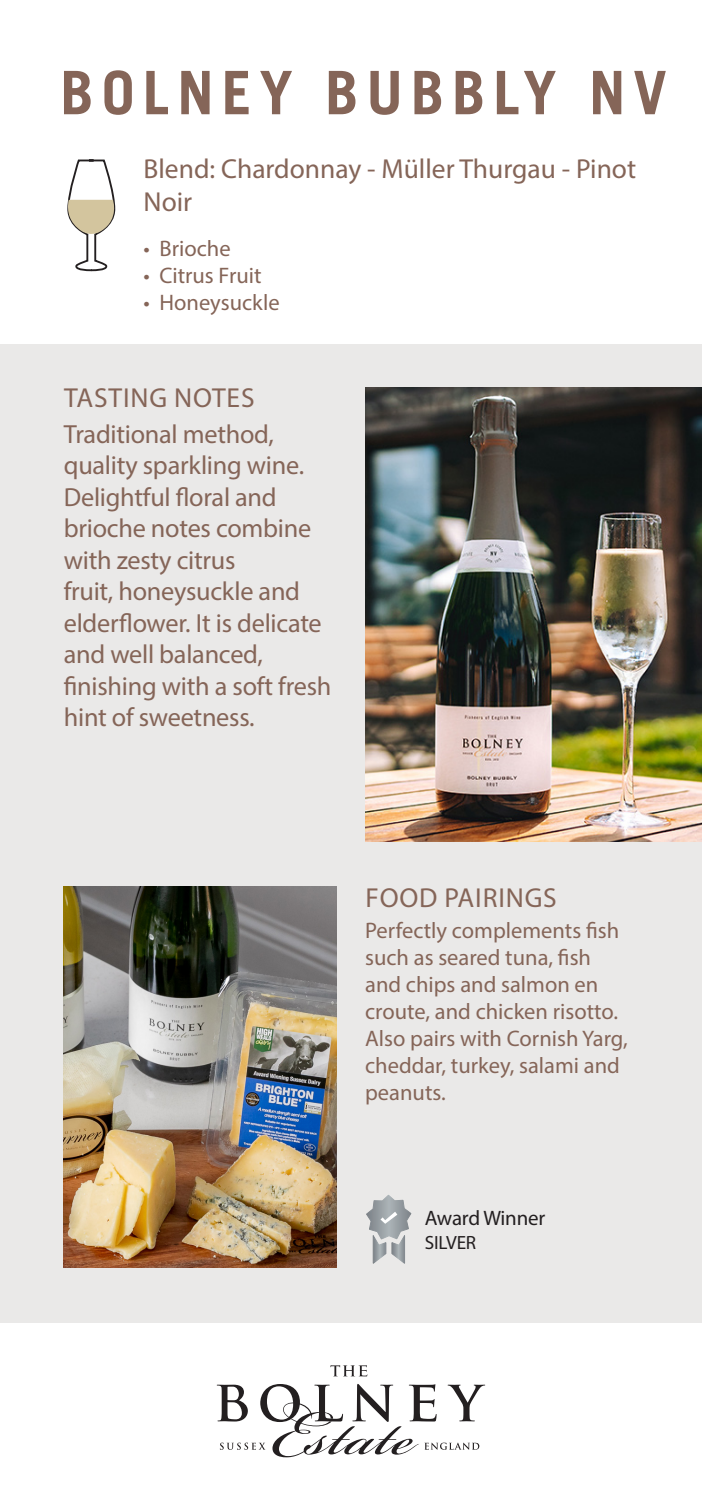
<style>
.page{position:relative;width:702px;height:1489px;background:#fff}
.page>*{position:absolute;margin:0;border:0;box-sizing:border-box;transform-origin:0 0}
.t1{font:700 60px "Trade Gothic LT Pro";letter-spacing:.13em;color:#856558}
.t2{font:27.5px/33px "Myriad Pro";color:#856558}
.t3{font:27.5px "Myriad Pro";letter-spacing:.03em;color:#856558}
.t4{font:26.25px/31.5px "Myriad Pro";letter-spacing:-.01em;color:#856558}
.t5{font:22.5px/27px "Myriad Pro";color:#856558}
.t6{font:21px "Myriad Pro";letter-spacing:-.01em;color:#231f20}
.t7{font:19.25px "Myriad Pro";letter-spacing:-.01em;color:#231f20}
</style>
<div class="page">
<div style="left:0;top:344px;width:702px;height:978px;background:#eae9e8"></div>
<svg style="left:330px;top:1365px;width:37px;height:11px"></svg>
<svg style="left:217px;top:1383px;width:268px;height:74px"></svg>
<svg style="left:67px;top:159px;width:49px;height:113px"></svg>
<img style="left:64px;top:886px;width:273px;height:381px">
<img style="left:365px;top:387px;width:337px;height:454px">
<svg style="left:366px;top:1195px;width:46px;height:69px"></svg>
<p class="t1" style="left:60px;top:56px;width:608px">BOLNEY BUBBLY NV</p>
<p class="t2" style="left:144px;top:152px;width:494px">Blend: Chardonnay - Müller Thurgau - Pinot<br>Noir</p>
<p class="t5" style="left:144px;top:235px;width:88px">• Brioche</p>
<p class="t5" style="left:144px;top:262px;width:119px">• Citrus Fruit</p>
<p class="t5" style="left:144px;top:289px;width:138px">• Honeysuckle</p>
<p class="t3" style="left:64px;top:381px;width:192px">TASTING NOTES</p>
<p class="t4" style="left:64px;top:417px;width:249px">Traditional method, quality sparkling wine.<br>Delightful floral and brioche notes combine with zesty citrus</p>
<p class="t4" style="left:64px;top:575px;width:269px">fruit, honeysuckle and elderflower. It is delicate and well balanced, finishing with a soft fresh hint of sweetness.</p>
<p class="t3" style="left:365px;top:881px;width:193px">FOOD PAIRINGS</p>
<p class="t5" style="left:365px;top:916px;width:264px">Perfectly complements fish such as seared tuna, fish and chips and salmon en croute, and chicken risotto.<br>Also pairs with Cornish Yarg, cheddar, turkey, salami and peanuts.</p>
<p class="t6" style="left:425px;top:1204px;width:122px">Award Winner</p>
<p class="t7" style="left:425px;top:1230px;width:53px">SILVER</p>
</div>
